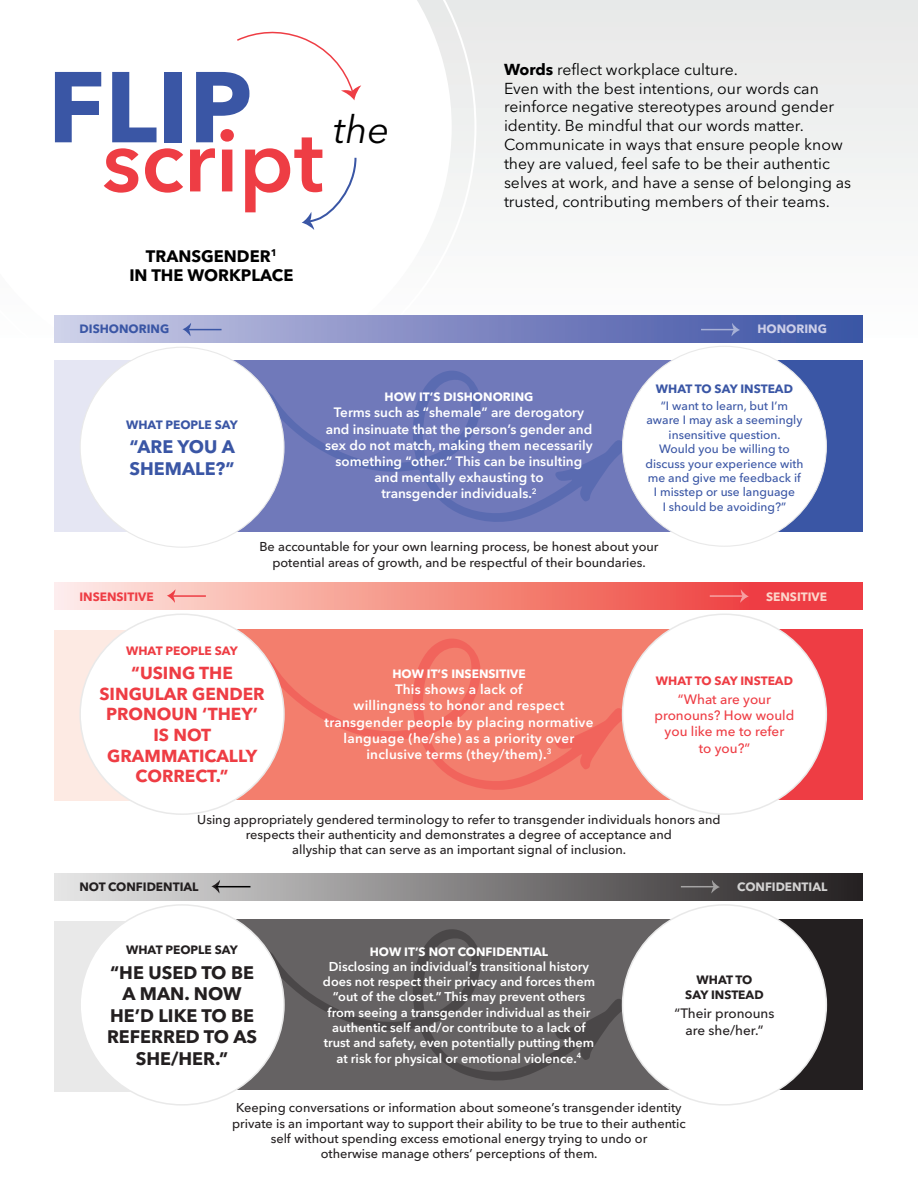
<style>
.page{position:relative;width:918px;height:1188px;background:#fff}
.page>*{position:absolute;margin:0;border:0;box-sizing:border-box;transform-origin:0 0}
.t1{font:700 99.45px "Avenir Next LT Pro";color:#3a56a5}
.t2{font:600 87.3px "Avenir Next LT Pro";color:#ee3d44}
.t3{font:italic 38.55px "Avenir Next LT Pro";color:#000}
.CircleText{font:700 18px/21.6px "Avenir Next LT Pro";color:#231f20;text-align:center}
.CircleText-2{font:700 18px/21.6px "Avenir Next LT Pro";color:#3a56a5}
.CircleText-3{font:700 17.25px/20.7px "Avenir Next LT Pro";color:#ee3d44;text-align:center}
.t4{font:700 16.5px "Avenir Next LT Pro";color:#000}
.Intro_Text{font:15.75px/18.9px "Avenir Next LT Pro";color:#000}
.Impact_Text{font:600 13.5px/16.2px "Avenir Next LT Pro";color:#fff;text-align:center}
.Impact_Text-2{font:600 13.5px/16.2px "Avenir Next LT Pro";letter-spacing:.02em;color:#fff;text-align:center}
.CircleText-4{font:500 13.5px/16.2px "Avenir Next LT Pro";color:#ee3d44;text-align:center}
.CircleText-5{font:500 13.5px "Avenir Next LT Pro";color:#231f20}
.t5{font:500 12.75px/15.3px "Avenir Next LT Pro";color:#231f20;text-align:center}
.Impact_Text-3{font:600 12.75px/15.3px "Avenir Next LT Pro";color:#fff;text-align:center}
.CircleText-6{font:500 12px/14.4px "Avenir Next LT Pro";color:#3a56a5;text-align:center}
.t6{font:700 12px "Avenir Next LT Pro";color:#fff}
.t7{font:700 12px/15px "Avenir Next LT Pro";color:#231f20;text-align:center}
.t8{font:700 12px "Avenir Next LT Pro";color:#3a56a5}
.t9{font:700 12px "Avenir Next LT Pro";color:#ee3d44}
.t10{font:700 12px "Avenir Next LT Pro";letter-spacing:-.005em;color:#d3d2d2}
.t11{font:700 12px "Avenir Next LT Pro";color:#fcd6cb}
.t12{font:700 12px "Avenir Next LT Pro";color:#cdcfe8}
.s1{font-weight:700}
</style>
<div class="page">
<div style="left:0;top:0;width:918px;height:346px;background:#f1f3f2"></div>
<div style="left:0;top:0;width:476px;height:360px;background:#fff"></div>
<svg style="left:302px;top:156px;width:56px;height:74px"></svg>
<div style="left:235px;top:28px;width:126px;height:72px;background:#fff"></div>
<div style="left:722px;top:360px;width:140px;height:171px;background:#3a56a5"></div>
<div style="left:54px;top:360px;width:130px;height:171px;background:#e5e6f3"></div>
<div style="left:54px;top:316px;width:808px;height:27px;background:linear-gradient(to right,#cccbe6,#394fa3)"></div>
<div style="left:184px;top:360px;width:538px;height:171px;background:#7079ba"></div>
<svg style="left:263px;top:371px;width:363px;height:151px"></svg>
<div style="left:623px;top:346px;width:203px;height:200px;background:#fff;border-radius:50%"></div>
<div style="left:80px;top:347px;width:204px;height:200px;background:#fff;border-radius:50%"></div>
<svg style="left:182px;top:323px;width:9px;height:13px"></svg>
<hr style="left:187px;top:329px;width:35px;height:1px;background:#3a56a5">
<svg style="left:701px;top:323px;width:39px;height:13px"></svg>
<div style="left:54px;top:630px;width:131px;height:171px;background:#fdeae3"></div>
<div style="left:722px;top:629px;width:140px;height:171px;background:#ee3d44"></div>
<svg style="left:54px;top:583px;width:808px;height:27px;background:#f48d85"></svg>
<div style="left:180px;top:629px;width:542px;height:171px;background:#f37e6d"></div>
<svg style="left:263px;top:638px;width:363px;height:152px"></svg>
<div style="left:623px;top:614px;width:203px;height:200px;background:#fff;border-radius:50%"></div>
<div style="left:80px;top:614px;width:204px;height:200px;background:#fff;border-radius:50%"></div>
<svg style="left:167px;top:589px;width:9px;height:14px"></svg>
<hr style="left:171px;top:595px;width:35px;height:2px;background:#ee3d44">
<svg style="left:710px;top:589px;width:39px;height:14px"></svg>
<div style="left:54px;top:921px;width:128px;height:171px;background:#e9e9e9"></div>
<div style="left:722px;top:919px;width:140px;height:171px;background:#231f20"></div>
<div style="left:54px;top:873px;width:808px;height:27px;background:linear-gradient(to right,#e6e6e6,#252122)"></div>
<div style="left:182px;top:919px;width:540px;height:171px;background:#656263"></div>
<svg style="left:263px;top:929px;width:363px;height:152px"></svg>
<div style="left:623px;top:905px;width:203px;height:200px;background:#fff;border-radius:50%"></div>
<div style="left:80px;top:905px;width:204px;height:200px;background:#fff;border-radius:50%"></div>
<svg style="left:211px;top:880px;width:9px;height:14px"></svg>
<hr style="left:216px;top:886px;width:34px;height:1px;background:#000">
<svg style="left:681px;top:880px;width:39px;height:14px"></svg>
<p class="t1" style="left:48px;top:47px;width:206px">FLIP</p>
<p class="t2" style="left:102px;top:108px;width:223px">script</p>
<p class="t3" style="left:334px;top:106px;width:57px">the</p>
<p class="t4" style="left:146px;top:246px;width:133px">TRANSGENDER<sup>1</sup></p>
<p class="t4" style="left:129px;top:265px;width:166px">IN THE WORKPLACE</p>
<p class="Intro_Text" style="left:504px;top:60px;width:235px"><span class="s1">Words</span> reflect workplace culture.</p>
<p class="Intro_Text" style="left:504px;top:79px;width:349px">Even with the best intentions, our words can reinforce negative stereotypes around gender identity. Be mindful that our words matter.<br>Communicate in ways that ensure people know they are valued, feel safe to be their authentic selves at work, and have a sense of belonging as trusted, contributing members of their teams.</p>
<p class="t8" style="left:80px;top:322px;width:91px">DISHONORING</p>
<p class="t12" style="left:757px;top:322px;width:71px">HONORING</p>
<p class="t8" style="left:126px;top:417px;width:113px">WHAT PEOPLE SAY</p>
<p class="CircleText-2" style="left:130px;top:436px;width:107px">“ARE YOU A<br>SHEMALE?”</p>
<p class="t6" style="left:385px;top:390px;width:150px">HOW IT’S DISHONORING</p>
<p class="Impact_Text" style="left:325px;top:405px;width:269px">Terms such as “shemale” are derogatory and insinuate that the person’s gender and sex do not match, making them necessarily something “other.” This can be insulting and mentally exhausting to<br>transgender individuals.<sup>2</sup></p>
<p class="t8" style="left:656px;top:381px;width:139px">WHAT TO SAY INSTEAD</p>
<p class="CircleText-6" style="left:646px;top:399px;width:157px">“I want to learn, but I’m aware I may ask a seemingly insensitive question.</p>
<p class="CircleText-6" style="left:646px;top:442px;width:159px">Would you be willing to discuss your experience with me and give me feedback if<br>I misstep or use language</p>
<p class="CircleText-6" style="left:663px;top:499px;width:125px">I should be avoiding?”</p>
<p class="t5" style="left:259px;top:539px;width:401px">Be accountable for your own learning process, be honest about your potential areas of growth, and be respectful of their boundaries.</p>
<p class="t9" style="left:79px;top:589px;width:76px">INSENSITIVE</p>
<p class="t11" style="left:766px;top:589px;width:63px">SENSITIVE</p>
<p class="t9" style="left:126px;top:644px;width:113px">WHAT PEOPLE SAY</p>
<p class="CircleText-3" style="left:131px;top:662px;width:103px">“USING THE</p>
<p class="CircleText-3" style="left:99px;top:683px;width:167px">SINGULAR GENDER<br>PRONOUN ‘THEY’</p>
<p class="CircleText-3" style="left:107px;top:724px;width:152px">IS NOT<br>GRAMMATICALLY<br>CORRECT.”</p>
<p class="t6" style="left:392px;top:666px;width:135px">HOW IT’S INSENSITIVE</p>
<p class="Impact_Text-2" style="left:324px;top:681px;width:271px">This shows a lack of<br>willingness to honor and respect transgender people by placing normative language (he/she) as a priority over inclusive terms (they/them).<sup>3</sup></p>
<p class="t9" style="left:656px;top:673px;width:139px">WHAT TO SAY INSTEAD</p>
<p class="CircleText-4" style="left:655px;top:691px;width:141px">“What are your pronouns? How would you like me to refer</p>
<p class="CircleText-4" style="left:699px;top:740px;width:53px">to you?”</p>
<p class="t5" style="left:197px;top:812px;width:525px">Using appropriately gendered terminology to refer to transgender individuals honors and respects their authenticity and demonstrates a degree of acceptance and<br>allyship that can serve as an important signal of inclusion.</p>
<p class="t7" style="left:79px;top:879px;width:121px">NOT CONFIDENTIAL</p>
<p class="t10" style="left:737px;top:880px;width:92px">CONFIDENTIAL</p>
<p class="t7" style="left:126px;top:942px;width:113px">WHAT PEOPLE SAY</p>
<p class="CircleText" style="left:107px;top:961px;width:152px">“HE USED TO BE<br>A MAN. NOW<br>HE’D LIKE TO BE<br>REFERRED TO AS<br>SHE/HER.”</p>
<p class="t6" style="left:370px;top:944px;width:180px">HOW IT’S NOT CONFIDENTIAL</p>
<p class="Impact_Text-3" style="left:323px;top:959px;width:274px">Disclosing an individual’s transitional history does not respect their privacy and forces them “out of the closet.” This may prevent others from seeing a transgender individual as their authentic self and/or contribute to a lack of trust and safety, even potentially putting them at risk for physical or emotional violence.<sup>4</sup></p>
<p class="t5" style="left:232px;top:1100px;width:455px">Keeping conversations or information about someone’s transgender identity private is an important way to support their ability to be true to their authentic self without spending excess emotional energy trying to undo or<br>otherwise manage others’ perceptions of them.</p>
<p class="t7" style="left:685px;top:972px;width:80px">WHAT TO<br>SAY INSTEAD</p>
<p class="CircleText-5" style="left:674px;top:1006px;width:102px">“Their pronouns</p>
<p class="CircleText-5" style="left:685px;top:1022px;width:79px">are she/her.”</p>
</div>
